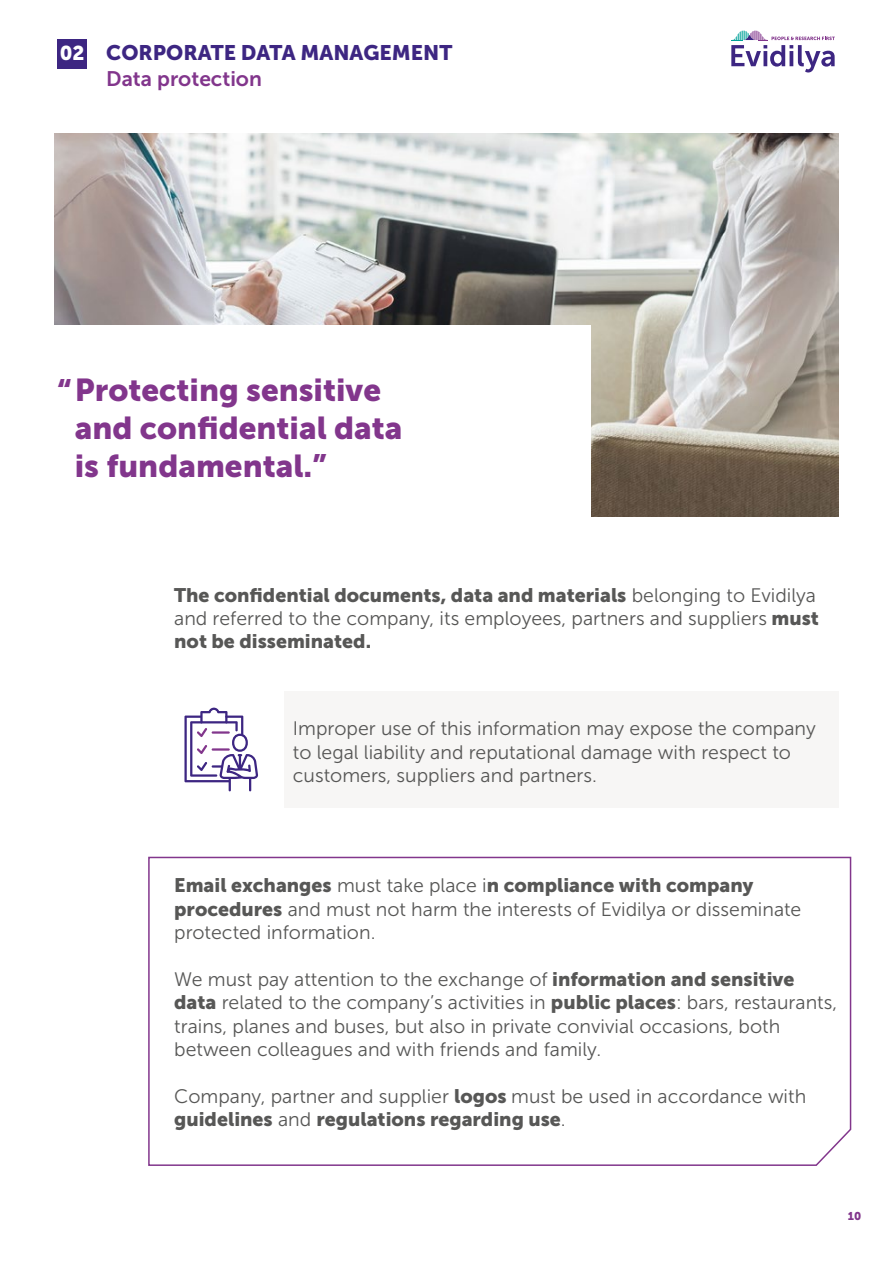
<style>
.page{position:relative;width:893px;height:1263px;background:#fff}
.page>*{position:absolute;margin:0;border:0;box-sizing:border-box;transform-origin:0 0}
.t1{font:31.5px/37.8px "Museo Sans 900";color:#82368c}
.t2{font:21px "Museo Sans 900";color:#3d2682}
.t3{font:21px "Museo Sans 700";color:#82368c}
.t4{font:19.95px "Museo Sans 900";color:#fff}
.t5{font:19.5px/23.4px "Museo Sans 300";color:#575756}
.t6{font:19.5px "Museo Sans 900";color:#575756}
.t7{font:11.25px "Museo Sans 900";color:#82368c}
.s1{font-family:"Museo Sans 300"}
.s2{font-family:"Museo Sans 900"}
</style>
<div class="page">
<div style="left:285px;top:691px;width:554px;height:117px;background:#f7f6f5"></div>
<svg style="left:148px;top:856px;width:704px;height:310px"></svg>
<svg style="left:184px;top:708px;width:74px;height:83px"></svg>
<img style="left:54px;top:134px;width:785px;height:383px">
<div style="left:0;top:325px;width:590px;height:218px;background:#fff"></div>
<svg style="left:731px;top:31px;width:104px;height:42px"></svg>
<div style="left:57px;top:39px;width:30px;height:30px;background:#3d2682"></div>
<p class="t4" style="left:60px;top:42px;width:26px">02</p>
<p class="t2" style="left:106px;top:41px;width:348px">CORPORATE DATA MANAGEMENT</p>
<p class="t3" style="left:106px;top:67px;width:157px">Data protection</p>
<h1 class="t1" style="left:75px;top:371px;width:329px;text-indent:-18px">“Protecting sensitive and confidential data is fundamental.”</h1>
<p class="t6" style="left:174px;top:584px;width:643px">The confidential documents, data and materials <span class="s1">belonging to Evidilya</span></p>
<p class="t5" style="left:174px;top:607px;width:646px">and referred to the company, its employees, partners and suppliers <span class="s2">must</span></p>
<p class="t6" style="left:174px;top:630px;width:198px">not be disseminated.</p>
<p class="t5" style="left:293px;top:717px;width:524px">Improper use of this information may expose the company to legal liability and reputational damage with respect to customers, suppliers and partners.</p>
<p class="t6" style="left:174px;top:874px;width:581px">Email exchanges <span class="s1">must take place i</span>n compliance with company</p>
<p class="t5" style="left:174px;top:897px;width:629px"><span class="s2">procedures</span> and must not harm the interests of Evidilya or disseminate protected information.</p>
<p class="t5" style="left:174px;top:968px;width:664px">We must pay attention to the exchange of <span class="s2">information and sensitive data</span> related to the company’s activities in <span class="s2">public places</span>: bars, restaurants, trains, planes and buses, but also in private convivial occasions, both between colleagues and with friends and family.</p>
<p class="t5" style="left:174px;top:1085px;width:633px">Company, partner and supplier <span class="s2">logos</span> must be used in accordance with</p>
<p class="t6" style="left:174px;top:1108px;width:393px">guidelines <span class="s1">and</span> regulations regarding use<span class="s1">.</span></p>
<p class="t7" style="left:848px;top:1210px;width:15px">10</p>
</div>
